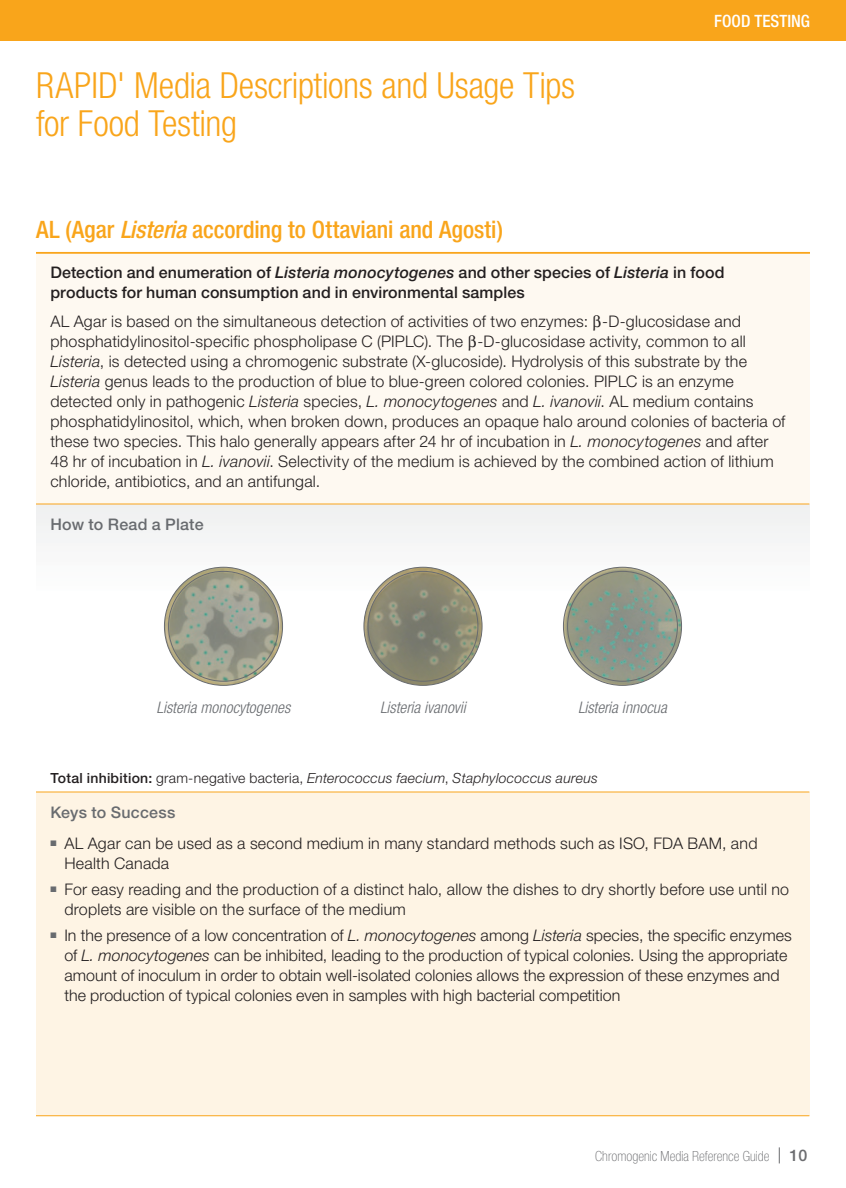
<style>
.page{position:relative;width:846px;height:1188px;background:#fff}
.page>*{position:absolute;margin:0;border:0;box-sizing:border-box;transform-origin:0 0}
.t1{font:300 condensed 36px/38px "Helvetica Neue LT Std";letter-spacing:-.01em;color:#f9a51b}
.t2{font:500 condensed 24px "Helvetica Neue LT Std";color:#f9a51b}
.t3{font:500 condensed 17px "Helvetica Neue LT Std";color:#fff}
.t4{font:300 16px/20px "Helvetica Neue LT Std";letter-spacing:.015em;color:#231f20}
.t5{font:500 16px/20px "Helvetica Neue LT Std";letter-spacing:.005em;color:#231f20}
.t6{font:italic 300 condensed 16px "Helvetica Neue LT Std";letter-spacing:.005em;color:#686b6f}
.t7{font:500 16px "Helvetica Neue LT Std";letter-spacing:.015em;color:#686b6f}
.t8{font:italic 300 14px "Helvetica Neue LT Std";letter-spacing:.02em;color:#231f20}
.t9{font:100 condensed 14px "Helvetica Neue LT Std";color:#6c6d70}
.s1{font-style:italic}
.s2{font-weight:500;font-style:normal}
.s3{font-style:normal}
.s4{font-weight:400;font-stretch:normal;font-size:16px}
.s5{font-weight:500;font-stretch:normal;font-size:16px}
</style>
<div class="page">
<div style="left:0;top:0;width:846px;height:40px;background:#f9a51b"></div>
<div style="left:36px;top:252px;width:773px;height:252px;background:#fef9f1"></div>
<div style="left:36px;top:504px;width:773px;height:288px;background:linear-gradient(to right,#fcfcfc,#fcfcfc)"></div>
<div style="left:36px;top:792px;width:773px;height:324px;background:#fef4e4"></div>
<hr style="left:36px;top:504px;width:773px;height:1px;background:#f9a51b">
<hr style="left:36px;top:792px;width:773px;height:1px;background:#f9a51b">
<hr style="left:36px;top:1115px;width:773px;height:1px;background:#f9a51b">
<hr style="left:36px;top:252px;width:774px;height:2px;background:#f9a51b">
<svg style="left:164px;top:567px;width:119px;height:119px"></svg>
<svg style="left:363px;top:567px;width:120px;height:119px"></svg>
<svg style="left:563px;top:567px;width:119px;height:119px"></svg>
<h1 class="t1" style="left:36px;top:66px;width:541px">RAPID' Media Descriptions and Usage Tips for Food Testing</h1>
<h2 class="t2" style="left:36px;top:215px;width:469px">AL (Agar <span class="s1">Listeria</span> according to Ottaviani and Agosti)</h2>
<p class="t3" style="left:714px;top:11px;width:97px">FOOD TESTING</p>
<p class="t5" style="left:50px;top:262px;width:676px">Detection and enumeration of <span class="s1">Listeria monocytogenes</span> and other species of <span class="s1">Listeria</span> in food products for human consumption and in environmental samples</p>
<p class="t4" style="left:50px;top:311px;width:736px">AL Agar is based on the simultaneous detection of activities of two enzymes: -D-glucosidase and phosphatidylinositol-specific phospholipase C (PIPLC). The -D-glucosidase activity, common to all <span class="s1">Listeria</span>, is detected using a chromogenic substrate (X-glucoside). Hydrolysis of this substrate by the <span class="s1">Listeria</span> genus leads to the production of blue to blue-green colored colonies. PIPLC is an enzyme detected only in pathogenic <span class="s1">Listeria</span> species, <span class="s1">L. monocytogenes</span> and <span class="s1">L. ivanovii</span>. AL medium contains phosphatidylinositol, which, when broken down, produces an opaque halo around colonies of bacteria of these two species. This halo generally appears after 24 hr of incubation in <span class="s1">L. monocytogenes</span> and after 48 hr of incubation in <span class="s1">L. ivanovii</span>. Selectivity of the medium is achieved by the combined action of lithium chloride, antibiotics, and an antifungal.</p>
<p class="t7" style="left:50px;top:515px;width:155px">How to Read a Plate</p>
<p class="t6" style="left:157px;top:699px;width:135px">Listeria monocytogenes</p>
<p class="t6" style="left:380px;top:699px;width:87px">Listeria ivanovii</p>
<p class="t6" style="left:578px;top:699px;width:90px">Listeria innocua</p>
<p class="t8" style="left:50px;top:770px;width:549px"><span class="s2">Total inhibition:</span> <span class="s3">gram-negative bacteria,</span> Enterococcus faecium<span class="s3">,</span> Staphylococcus aureus</p>
<p class="t7" style="left:50px;top:803px;width:127px">Keys to Success</p>
<p class="t4" style="left:64px;top:833px;width:695px;text-indent:-14px"><sup>■</sup> AL Agar can be used as a second medium in many standard methods such as ISO, FDA BAM, and<br>Health Canada</p>
<p class="t4" style="left:64px;top:879px;width:726px;text-indent:-14px"><sup>■</sup> For easy reading and the production of a distinct halo, allow the dishes to dry shortly before use until no droplets are visible on the surface of the medium</p>
<p class="t4" style="left:64px;top:925px;width:729px;text-indent:-14px"><sup>■</sup> In the presence of a low concentration of <span class="s1">L. monocytogenes</span> among <span class="s1">Listeria</span> species, the specific enzymes of <span class="s1">L. monocytogenes</span> can be inhibited, leading to the production of typical colonies. Using the appropriate amount of inoculum in order to obtain well-isolated colonies allows the expression of these enzymes and the production of typical colonies even in samples with high bacterial competition</p>
<p class="t9" style="left:595px;top:1148px;width:214px">Chromogenic Media Reference Guide <span class="s4">|</span> <span class="s5">10</span></p>
</div>
